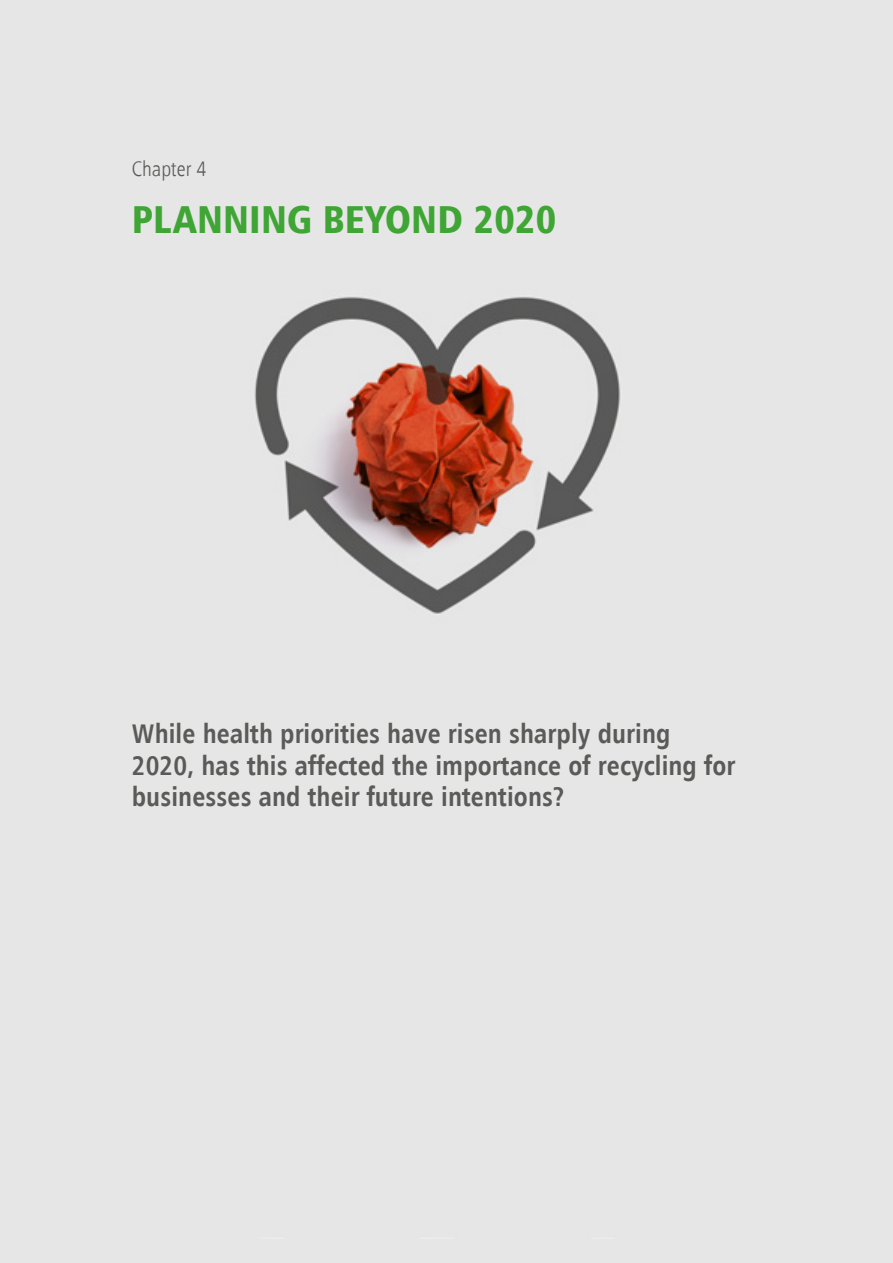
<style>
.page{position:relative;width:893px;height:1263px;background:#e6e6e7}
.page>*{position:absolute;margin:0;border:0;box-sizing:border-box;transform-origin:0 0}
.t1{font:900 condensed 39px "Humanist 777 BT";letter-spacing:.005em;color:#3fa535}
.t2{font:700 condensed 27px/31.5px "Humanist 777 BT";letter-spacing:.005em;color:#5a5a58}
.t3{font:300 condensed 21px "Humanist 777 BT";letter-spacing:.005em;color:#5a5a58}
</style>
<div class="page">
<img style="left:254px;top:297px;width:367px;height:317px">
<p class="t3" style="left:132px;top:156px;width:76px">Chapter 4</p>
<h1 class="t1" style="left:132px;top:195px;width:426px">PLANNING BEYOND 2020</h1>
<p class="t2" style="left:132px;top:718px;width:605px">While health priorities have risen sharply during<br>2020, has this affected the importance of recycling for businesses and their future intentions?</p>
</div>
